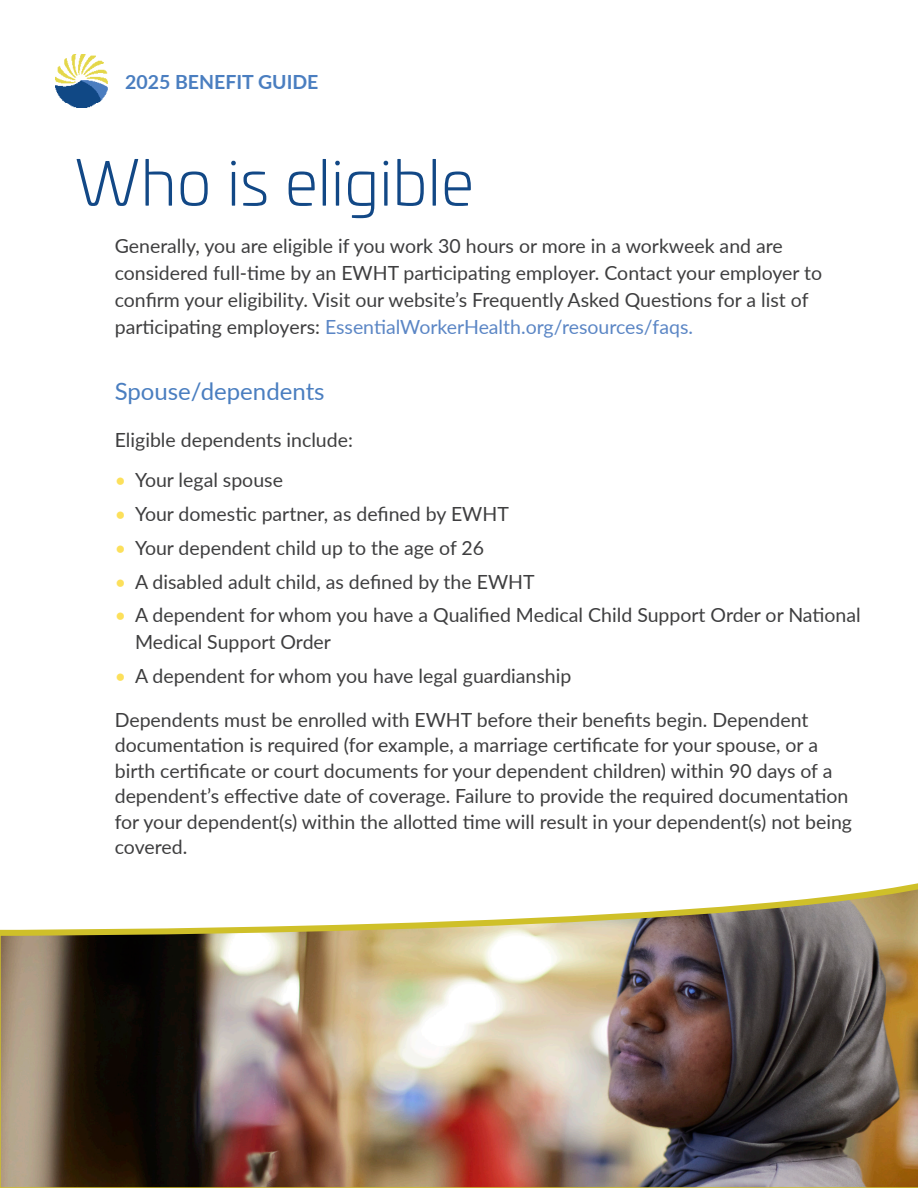
<style>
.page{position:relative;width:918px;height:1188px;background:#fff}
.page>*{position:absolute;margin:0;border:0;box-sizing:border-box;transform-origin:0 0}
.Univia_Large_Title{font:300 63px "Univia Pro";color:#124886}
._16pt_Univia_Highlight{font:24px "Lato";color:#4a7ec0}
.Body_13pt{font:19.5px/25.5px "Lato";color:#3e3e3f}
.t1{font:700 19.5px "Lato";color:#4a7ec0}
.s1{color:#5b86c5}
.s2{color:#fce05b}
</style>
<div class="page">
<img style="left:56px;top:54px;width:52px;height:54px">
<img style="left:0;top:883px;width:918px;height:305px">
<p class="t1" style="left:125px;top:68px;width:195px">2025 BENEFIT GUIDE</p>
<p class="Univia_Large_Title" style="left:74px;top:138px;width:401px">Who is eligible</p>
<p class="Body_13pt" style="left:115px;top:231px;width:709px;line-height:27px">Generally, you are eligible if you work 30 hours or more in a workweek and are considered full-time by an EWHT participating employer. Contact your employer to confirm your eligibility. Visit our website’s Frequently Asked Questions for a list of participating employers: <span class="s1">EssentialWorkerHealth.org/resources/faqs.</span></p>
<p class="_16pt_Univia_Highlight" style="left:115px;top:374px;width:211px">Spouse/dependents</p>
<p class="Body_13pt" style="left:115px;top:426px;width:240px">Eligible dependents include:</p>
<p class="Body_13pt" style="left:115px;top:467px;width:170px"><span class="s2">•</span> Your legal spouse</p>
<p class="Body_13pt" style="left:115px;top:501px;width:396px"><span class="s2">•</span> Your domestic partner, as defined by EWHT</p>
<p class="Body_13pt" style="left:115px;top:534px;width:371px"><span class="s2">•</span> Your dependent child up to the age of 26</p>
<p class="Body_13pt" style="left:115px;top:568px;width:421px"><span class="s2">•</span> A disabled adult child, as defined by the EWHT</p>
<p class="Body_13pt" style="left:135px;top:601px;width:727px;line-height:27px;text-indent:-20px"><span class="s2">•</span> A dependent for whom you have a Qualified Medical Child Support Order or National<br>Medical Support Order</p>
<p class="Body_13pt" style="left:115px;top:663px;width:458px"><span class="s2">•</span> A dependent for whom you have legal guardianship</p>
<p class="Body_13pt" style="left:115px;top:706px;width:739px">Dependents must be enrolled with EWHT before their benefits begin. Dependent documentation is required (for example, a marriage certificate for your spouse, or a birth certificate or court documents for your dependent children) within 90 days of a dependent’s effective date of coverage. Failure to provide the required documentation for your dependent(s) within the allotted time will result in your dependent(s) not being covered.</p>
</div>
